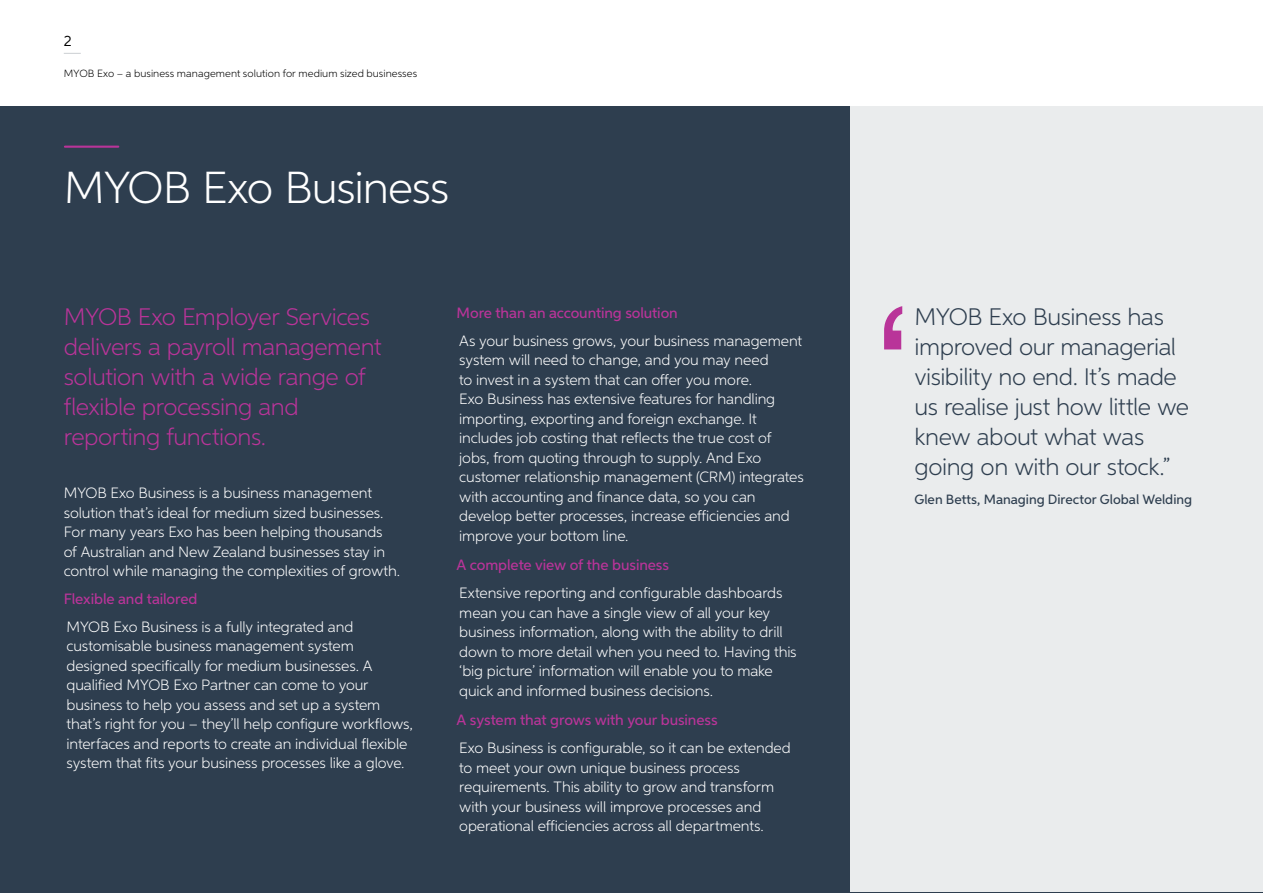
<style>
.page{position:relative;width:1263px;height:893px;background:#fff}
.page>*{position:absolute;margin:0;border:0;box-sizing:border-box;transform-origin:0 0}
.t1{font:300 45px "Neutro MYOB";letter-spacing:-.025em;color:#fff}
.t2{font:300 24px/30px "Neutro MYOB";letter-spacing:-.02em;color:#2e3e4f}
.t3{font:300 24px/30px "Neutro MYOB";letter-spacing:-.015em;color:#b93499}
.t4{font:300 15px/19.5px "Neutro MYOB";letter-spacing:-.01em;color:#fff}
.t5{font:500 15px "Neutro MYOB";letter-spacing:-.005em;color:#b93499}
.t6{font:15px "Neutro MYOB";color:#000}
.t7{font:500 13.5px "Neutro MYOB";color:#2e3e4f}
.t8{font:300 10.5px "Neutro MYOB";letter-spacing:.005em;color:#000}
</style>
<div class="page">
<svg style="left:64px;top:53px;width:17px;height:1px"></svg>
<div style="left:0;top:106px;width:1263px;height:787px;background:#2e3e4f"></div>
<hr style="left:65px;top:146px;width:53px;height:2px;background:#b93499">
<div style="left:851px;top:106px;width:412px;height:786px;background:#eaeced"></div>
<svg style="left:884px;top:306px;width:18px;height:43px"></svg>
<p class="t6" style="left:64px;top:31px;width:9px">2</p>
<p class="t8" style="left:64px;top:67px;width:355px">MYOB Exo – a business management solution for medium sized businesses</p>
<h1 class="t1" style="left:64px;top:160px;width:387px">MYOB Exo Business</h1>
<h2 class="t3" style="left:64px;top:301px;width:319px">MYOB Exo Employer Services delivers a payroll management solution with a wide range of flexible processing and reporting functions.</h2>
<p class="t5" style="left:456px;top:303px;width:223px">More than an accounting solution</p>
<p class="t4" style="left:459px;top:331px;width:346px">As your business grows, your business management system will need to change, and you may need<br>to invest in a system that can offer you more.<br>Exo Business has extensive features for handling importing, exporting and foreign exchange. It includes job costing that reflects the true cost of jobs, from quoting through to supply. And Exo customer relationship management (CRM) integrates with accounting and finance data, so you can develop better processes, increase efficiencies and improve your bottom line.</p>
<p class="t5" style="left:456px;top:556px;width:214px">A complete view of the business</p>
<p class="t4" style="left:459px;top:583px;width:339px">Extensive reporting and configurable dashboards mean you can have a single view of all your key business information, along with the ability to drill down to more detail when you need to. Having this ‘big picture’ information will enable you to make quick and informed business decisions.</p>
<p class="t5" style="left:456px;top:711px;width:263px">A system that grows with your business</p>
<p class="t4" style="left:459px;top:738px;width:333px">Exo Business is configurable, so it can be extended to meet your own unique business process requirements. This ability to grow and transform with your business will improve processes and operational efficiencies across all departments.</p>
<p class="t4" style="left:64px;top:483px;width:338px">MYOB Exo Business is a business management solution that’s ideal for medium sized businesses.<br>For many years Exo has been helping thousands<br>of Australian and New Zealand businesses stay in control while managing the complexities of growth.</p>
<p class="t5" style="left:64px;top:590px;width:135px">Flexible and tailored</p>
<p class="t4" style="left:67px;top:617px;width:348px">MYOB Exo Business is a fully integrated and customisable business management system designed specifically for medium businesses. A qualified MYOB Exo Partner can come to your business to help you assess and set up a system that’s right for you – they’ll help configure workflows, interfaces and reports to create an individual flexible system that fits your business processes like a glove.</p>
<h2 class="t2" style="left:914px;top:301px;width:276px">MYOB Exo Business has improved our managerial visibility no end. It’s made us realise just how little we knew about what was going on with our stock.”</h2>
<p class="t7" style="left:914px;top:492px;width:279px">Glen Betts, Managing Director Global Welding</p>
</div>
